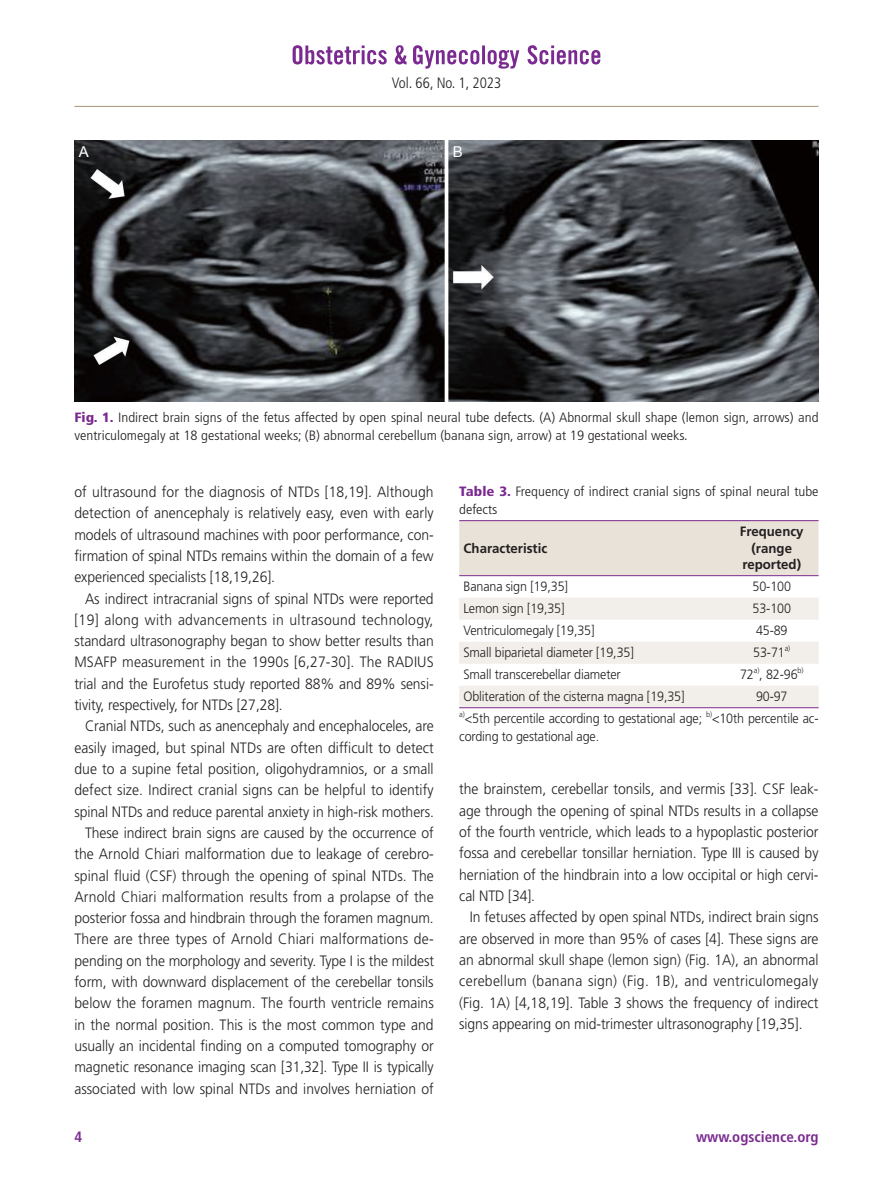
<style>
.page{position:relative;width:893px;height:1191px;background:#fff}
.page>*{position:absolute;margin:0;border:0;box-sizing:border-box;transform-origin:0 0}
.t1{font:300 15px/21.3px "Frutiger LT Std";letter-spacing:-.005em;color:#231f20;text-align:justify;scale:.93 1}
.t2{font:700 condensed 15px "Frutiger LT Std";color:#7a2a90}
.t3{font:300 condensed 15px "Frutiger LT Std";color:#231f20}
.t4{font:15px "Arial";color:#fff}
.t5{font:300 condensed 13.5px/18px "Frutiger LT Std";color:#231f20;scale:1.1 1}
.t6{font:300 13.5px "Frutiger LT Std";letter-spacing:-.01em;color:#231f20;scale:.93 1}
.t7{font:700 13.5px/16.5px "Frutiger LT Std";color:#231f20;text-align:center}
.t8{font:300 7.8px "Frutiger LT Std";color:#231f20;scale:.93 1}
.s1{font-weight:900;color:#7a2a90}
</style>
<div class="page">
<hr style="left:74px;top:106px;width:745px;height:1px;background:#af9877">
<svg style="left:527px;top:45px;width:73px;height:19px"></svg>
<svg style="left:413px;top:45px;width:106px;height:24px"></svg>
<svg style="left:293px;top:45px;width:114px;height:19px"></svg>
<img style="left:74px;top:140px;width:370px;height:262px">
<img style="left:449px;top:140px;width:370px;height:262px">
<div style="left:459px;top:521px;width:360px;height:54px;background:#e9e2d9"></div>
<svg style="left:459px;top:598px;width:360px;height:109px"></svg>
<hr style="left:459px;top:520px;width:266px;height:1px;background:#7a2a90">
<hr style="left:725px;top:520px;width:94px;height:1px;background:#7a2a90">
<hr style="left:459px;top:575px;width:266px;height:1px;background:#7a2a90">
<hr style="left:725px;top:575px;width:94px;height:1px;background:#7a2a90">
<hr style="left:459px;top:707px;width:266px;height:1px;background:#7a2a90">
<hr style="left:725px;top:707px;width:94px;height:1px;background:#7a2a90">
<p class="t3" style="left:392px;top:74px;width:111px">Vol. 66, No. 1, 2023</p>
<p class="t4" style="left:79px;top:142px;width:12px">A</p>
<p class="t4" style="left:453px;top:142px;width:12px">B</p>
<p class="t5" style="left:74px;top:408px;width:678px"><span class="s1">Fig. 1.</span> Indirect brain signs of the fetus affected by open spinal neural tube defects. (A) Abnormal skull shape (lemon sign, arrows) and ventriculomegaly at 18 gestational weeks; (B) abnormal cerebellum (banana sign, arrow) at 19 gestational weeks.</p>
<p class="t1" style="left:74px;top:481px;width:388px">of ultrasound for the diagnosis of NTDs [18,19]. Although detection of anencephaly is relatively easy, even with early models of ultrasound machines with poor performance, con&shy;firmation of spinal NTDs remains within the domain of a few experienced specialists [18,19,26].</p>
<p class="t1" style="left:74px;top:588px;width:388px;text-indent:11px">As indirect intracranial signs of spinal NTDs were reported [19] along with advancements in ultrasound technology, standard ultrasonography began to show better results than MSAFP measurement in the 1990s [6,27-30]. The RADIUS trial and the Eurofetus study reported 88% and 89% sensi&shy;tivity, respectively, for NTDs [27,28].</p>
<p class="t1" style="left:74px;top:715px;width:388px;text-align:right">Cranial NTDs, such as anencephaly and encephaloceles, are easily imaged, but spinal NTDs are often difficult to detect due to a supine fetal position, oligohydramnios, or a small defect size. Indirect cranial signs can be helpful to identify spinal NTDs and reduce parental anxiety in high-risk mothers.<br>These indirect brain signs are caused by the occurrence of the Arnold Chiari malformation due to leakage of cerebro&shy;spinal fluid (CSF) through the opening of spinal NTDs. The Arnold Chiari malformation results from a prolapse of the posterior fossa and hindbrain through the foramen magnum.<br>There are three types of Arnold Chiari malformations de&shy;pending on the morphology and severity. Type I is the mildest form, with downward displacement of the cerebellar tonsils below the foramen magnum. The fourth ventricle remains in the normal position. This is the most common type and usually an incidental finding on a computed tomography or magnetic resonance imaging scan [31,32]. Type II is typically associated with low spinal NTDs and involves herniation of</p>
<p class="t5" style="left:459px;top:482px;width:328px"><span class="s1">Table 3.</span> Frequency of indirect cranial signs of spinal neural tube defects</p>
<p class="t7" style="left:463px;top:540px;width:85px">Characteristic</p>
<p class="t7" style="left:740px;top:523px;width:65px">Frequency (range reported)</p>
<p class="t6" style="left:463px;top:579px;width:114px">Banana sign [19,35]</p>
<p class="t6" style="left:753px;top:579px;width:43px">50-100</p>
<p class="t6" style="left:463px;top:601px;width:110px">Lemon sign [19,35]</p>
<p class="t6" style="left:753px;top:601px;width:43px">53-100</p>
<p class="t6" style="left:463px;top:623px;width:142px">Ventriculomegaly [19,35]</p>
<p class="t6" style="left:756px;top:623px;width:35px">45-89</p>
<p class="t6" style="left:463px;top:645px;width:185px">Small biparietal diameter [19,35]</p>
<p class="t6" style="left:753px;top:645px;width:35px">53-71</p>
<p class="t8" style="left:785px;top:643px;width:8px">a)</p>
<p class="t6" style="left:463px;top:667px;width:171px">Small transcerebellar diameter</p>
<p class="t6" style="left:740px;top:667px;width:63px">72 , 82-96</p>
<p class="t8" style="left:754px;top:665px;width:8px">a)</p>
<p class="t8" style="left:797px;top:665px;width:8px">b)</p>
<p class="t6" style="left:463px;top:689px;width:239px">Obliteration of the cisterna magna [19,35]</p>
<p class="t6" style="left:756px;top:689px;width:35px">90-97</p>
<p class="t8" style="left:459px;top:710px;width:8px">a)</p>
<p class="t6" style="left:465px;top:711px;width:257px">&lt;5th percentile according to gestational age;</p>
<p class="t8" style="left:706px;top:710px;width:8px">b)</p>
<p class="t6" style="left:712px;top:711px;width:116px">&lt;10th percentile ac-</p>
<p class="t6" style="left:459px;top:729px;width:152px">cording to gestational age.</p>
<p class="t1" style="left:459px;top:779px;width:388px">the brainstem, cerebellar tonsils, and vermis [33]. CSF leak&shy;age through the opening of spinal NTDs results in a collapse of the fourth ventricle, which leads to a hypoplastic posterior fossa and cerebellar tonsillar herniation. Type III is caused by herniation of the hindbrain into a low occipital or high cervi&shy;cal NTD [34].</p>
<p class="t1" style="left:459px;top:906px;width:388px;text-indent:11px">In fetuses affected by open spinal NTDs, indirect brain signs are observed in more than 95% of cases [4]. These signs are an abnormal skull shape (lemon sign) (Fig. 1A), an abnormal cerebellum (banana sign) (Fig. 1B), and ventriculomegaly (Fig. 1A) [4,18,19]. Table 3 shows the frequency of indirect signs appearing on mid-trimester ultrasonography [19,35].</p>
<p class="t2" style="left:74px;top:1128px;width:9px">4</p>
<p class="t2" style="left:696px;top:1128px;width:124px">www.ogscience.org</p>
</div>
